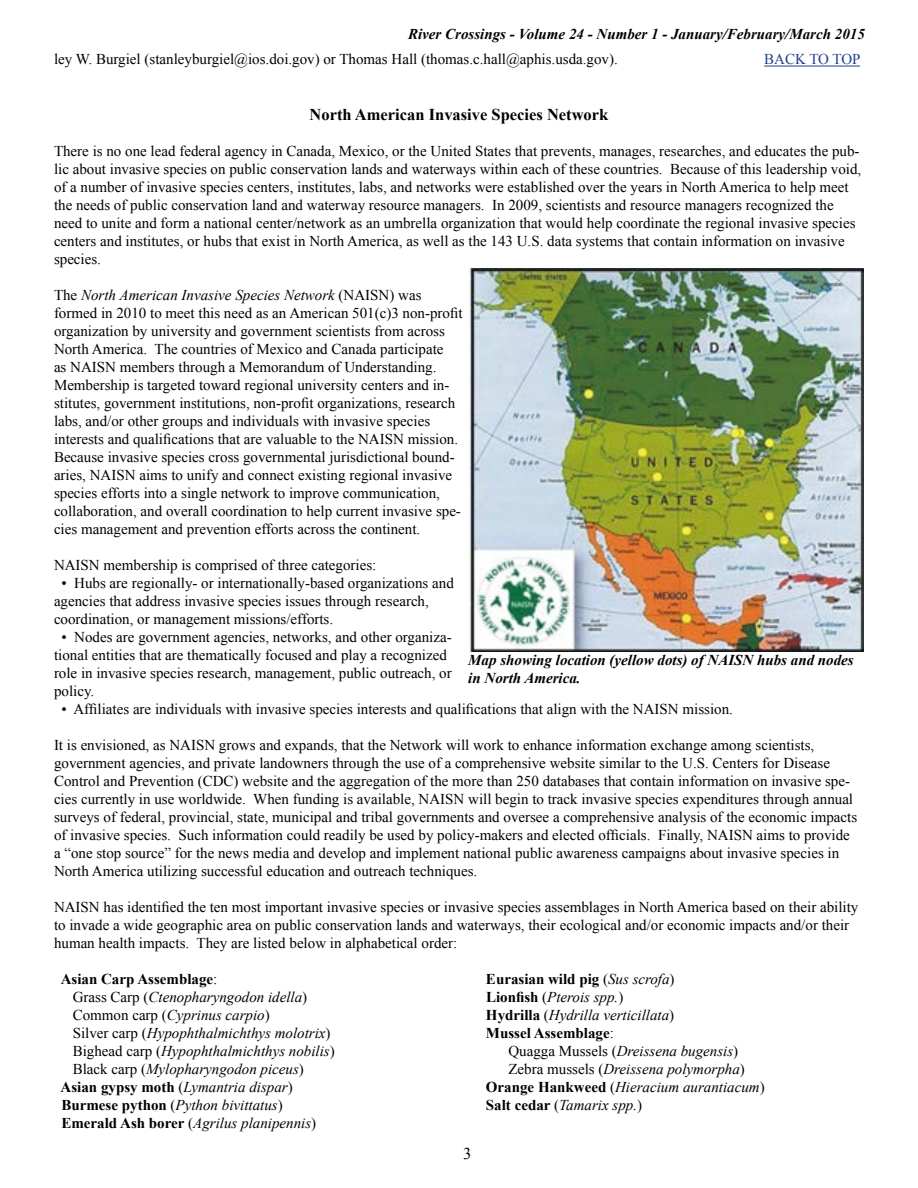
<style>
.page{position:relative;width:918px;height:1188px;background:#fff}
.page>*{position:absolute;margin:0;border:0;box-sizing:border-box;transform-origin:0 0}
.t1{font:700 16.5px "Times New Roman";color:#000}
.t2{font:16.5px "Times New Roman";color:#000}
.t3{font:15px/18px "Times New Roman";color:#000}
.t4{font:italic 15px "Times New Roman";color:#000}
.t5{font:italic 700 15px/18px "Times New Roman";color:#000}
.t6{font:700 15px "Times New Roman";color:#000}
.t7{font:15px "Times New Roman";color:#25408f}
.s1{font-style:italic}
.s2{font-weight:400}
.s3{font-weight:400;font-style:italic}
.s4{font-style:normal}
.s5{font-weight:700;font-style:normal}
</style>
<div class="page">
<hr style="left:764px;top:66px;width:96px;height:1px;background:#25408f">
<img style="left:468px;top:268px;width:396px;height:383px">
<p class="t5" style="left:408px;top:25px;width:458px">River Crossings - Volume 24 - Number 1 - January/February/March 2015</p>
<p class="t3" style="left:54px;top:50px;width:565px">ley W. Burgiel (stanleyburgiel@ios.doi.gov) or Thomas Hall (thomas.c.hall@aphis.usda.gov).</p>
<p class="t7" style="left:764px;top:49px;width:98px">BACK TO TOP</p>
<p class="t1" style="left:310px;top:103px;width:300px">North American Invasive Species Network</p>
<p class="t3" style="left:54px;top:142px;width:809px">There is no one lead federal agency in Canada, Mexico, or the United States that prevents, manages, researches, and educates the pub&shy;lic about invasive species on public conservation lands and waterways within each of these countries. Because of this leadership void, of a number of invasive species centers, institutes, labs, and networks were established over the years in North America to help meet the needs of public conservation land and waterway resource managers. In 2009, scientists and resource managers recognized the need to unite and form a national center/network as an umbrella organization that would help coordinate the regional invasive species centers and institutes, or hubs that exist in North America, as well as the 143 U.S. data systems that contain information on invasive species.</p>
<p class="t3" style="left:54px;top:286px;width:410px">The <span class="s1">North American Invasive Species Network</span> (NAISN) was formed in 2010 to meet this need as an American 501(c)3 non-profit organization by university and government scientists from across North America. The countries of Mexico and Canada participate<br>as NAISN members through a Memorandum of Understanding.<br>Membership is targeted toward regional university centers and in&shy;stitutes, government institutions, non-profit organizations, research labs, and/or other groups and individuals with invasive species interests and qualifications that are valuable to the NAISN mission.<br>Because invasive species cross governmental jurisdictional bound&shy;aries, NAISN aims to unify and connect existing regional invasive species efforts into a single network to improve communication, collaboration, and overall coordination to help current invasive spe&shy;cies management and prevention efforts across the continent.</p>
<p class="t3" style="left:54px;top:556px;width:324px">NAISN membership is comprised of three categories:</p>
<p class="t3" style="left:54px;top:574px;width:401px;text-indent:8px">• Hubs are regionally- or internationally-based organizations and agencies that address invasive species issues through research, coordination, or management missions/efforts.</p>
<p class="t3" style="left:54px;top:628px;width:399px;text-indent:8px">• Nodes are government agencies, networks, and other organiza&shy;tional entities that are thematically focused and play a recognized role in invasive species research, management, public outreach, or policy.</p>
<p class="t3" style="left:62px;top:700px;width:673px">• Affiliates are individuals with invasive species interests and qualifications that align with the NAISN mission.</p>
<p class="t3" style="left:54px;top:736px;width:805px">It is envisioned, as NAISN grows and expands, that the Network will work to enhance information exchange among scientists, government agencies, and private landowners through the use of a comprehensive website similar to the U.S. Centers for Disease Control and Prevention (CDC) website and the aggregation of the more than 250 databases that contain information on invasive spe&shy;cies currently in use worldwide. When funding is available, NAISN will begin to track invasive species expenditures through annual surveys of federal, provincial, state, municipal and tribal governments and oversee a comprehensive analysis of the economic impacts of invasive species. Such information could readily be used by policy-makers and elected officials. Finally, NAISN aims to provide a “one stop source” for the news media and develop and implement national public awareness campaigns about invasive species in North America utilizing successful education and outreach techniques.</p>
<p class="t3" style="left:54px;top:898px;width:806px">NAISN has identified the ten most important invasive species or invasive species assemblages in North America based on their ability to invade a wide geographic area on public conservation lands and waterways, their ecological and/or economic impacts and/or their human health impacts. They are listed below in alphabetical order:</p>
<p class="t6" style="left:61px;top:969px;width:158px">Asian Carp Assemblage<span class="s2">:</span></p>
<p class="t6" style="left:486px;top:969px;width:190px">Eurasian wild pig <span class="s2">(</span><span class="s3">Sus scrofa</span><span class="s2">)</span></p>
<p class="t4" style="left:73px;top:987px;width:236px"><span class="s4">Grass Carp (</span>Ctenopharyngodon idella<span class="s4">)</span></p>
<p class="t4" style="left:486px;top:987px;width:139px"><span class="s5">Lionfish</span> <span class="s4">(</span>Pterois spp.<span class="s4">)</span></p>
<p class="t4" style="left:73px;top:1005px;width:199px"><span class="s4">Common carp (</span>Cyprinus carpio<span class="s4">)</span></p>
<p class="t4" style="left:486px;top:1005px;width:190px"><span class="s5">Hydrilla</span> <span class="s4">(</span>Hydrilla verticillata<span class="s4">)</span></p>
<p class="t4" style="left:73px;top:1023px;width:259px"><span class="s4">Silver carp (</span>Hypophthalmichthys molotrix<span class="s4">)</span></p>
<p class="t6" style="left:486px;top:1023px;width:129px">Mussel Assemblage<span class="s2">:</span></p>
<p class="t4" style="left:73px;top:1041px;width:264px"><span class="s4">Bighead carp (</span>Hypophthalmichthys nobilis<span class="s4">)</span></p>
<p class="t4" style="left:508px;top:1041px;width:231px"><span class="s4">Quagga Mussels (</span>Dreissena bugensis<span class="s4">)</span></p>
<p class="t4" style="left:73px;top:1059px;width:233px"><span class="s4">Black carp (</span>Mylopharyngodon piceus<span class="s4">)</span></p>
<p class="t4" style="left:508px;top:1059px;width:238px"><span class="s4">Zebra mussels (</span>Dreissena polymorpha<span class="s4">)</span></p>
<p class="t4" style="left:61px;top:1077px;width:234px"><span class="s5">Asian gypsy moth</span> <span class="s4">(</span>Lymantria dispar<span class="s4">)</span></p>
<p class="t4" style="left:486px;top:1077px;width:280px"><span class="s5">Orange Hankweed</span> <span class="s4">(</span>Hieracium aurantiacum<span class="s4">)</span></p>
<p class="t4" style="left:61px;top:1095px;width:223px"><span class="s5">Burmese python</span> <span class="s4">(</span>Python bivittatus<span class="s4">)</span></p>
<p class="t4" style="left:486px;top:1095px;width:158px"><span class="s5">Salt cedar</span> <span class="s4">(</span>Tamarix spp.<span class="s4">)</span></p>
<p class="t4" style="left:61px;top:1113px;width:256px"><span class="s5">Emerald Ash borer</span> <span class="s4">(</span>Agrilus planipennis<span class="s4">)</span></p>
<p class="t5" style="left:468px;top:651px;width:387px">Map showing location (yellow dots) of NAISN hubs and nodes in North America.</p>
<p class="t2" style="left:463px;top:1142px;width:10px">3</p>
</div>
